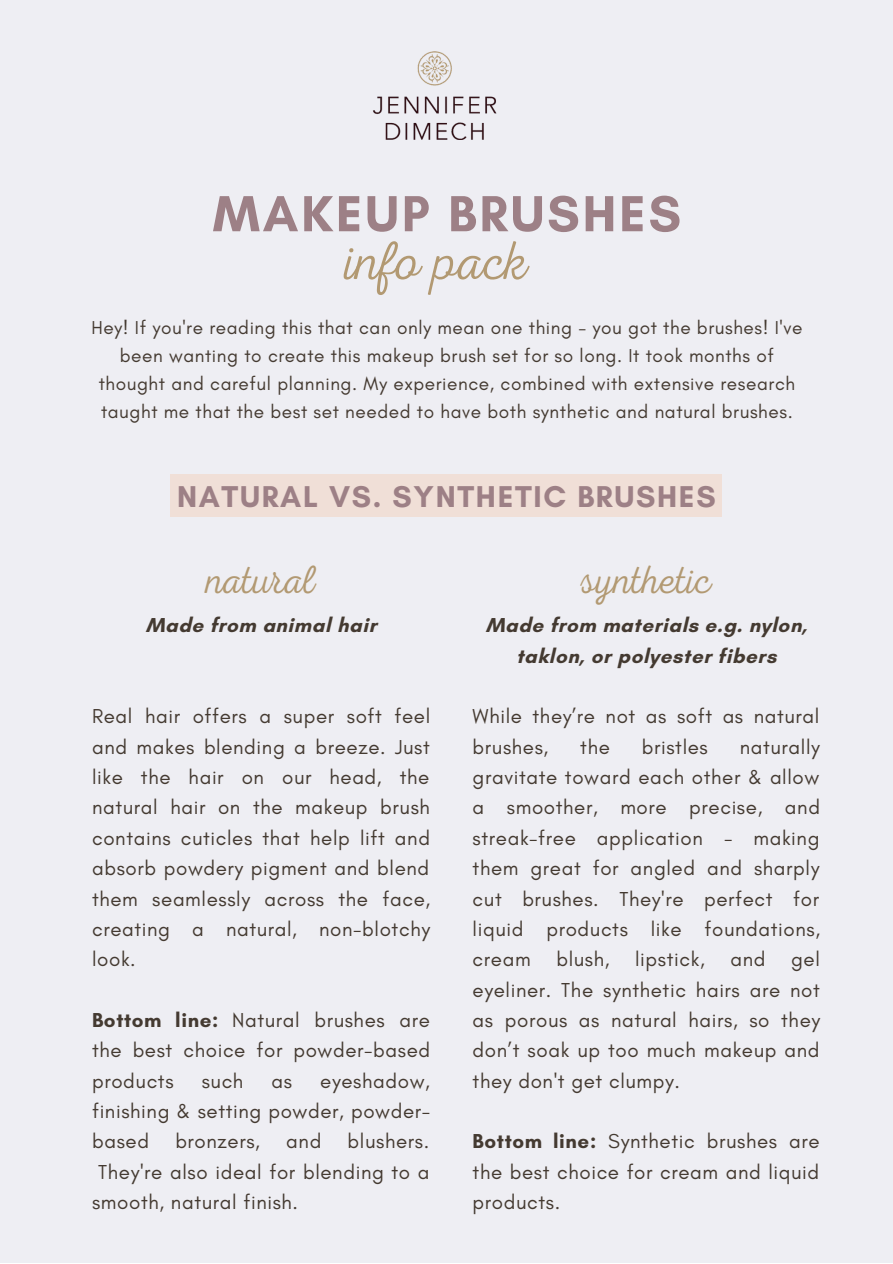
<style>
.page{position:relative;width:893px;height:1264px;background:#fff}
.page>*{position:absolute;margin:0;border:0;box-sizing:border-box;transform-origin:0 0}
.t1{font:100 54.75px "Nexa Script";color:#b29972}
.t2{font:700 51.6px "Glacial Indifference";letter-spacing:.055em;color:#9d8086}
.t3{font:100 39.9px "Nexa Script";color:#b29972}
.t4{font:700 30.6px "Glacial Indifference";letter-spacing:.055em;color:#9d8086}
.t5{font:20.55px/30.3px "Glacial Indifference";letter-spacing:.03em;color:#443a31;text-align:justify}
.t6{font:700 20.55px/30.3px "Glacial Indifference";letter-spacing:.03em;color:#443a31;text-align:center}
.t7{font:19.05px/28px "Glacial Indifference";letter-spacing:.03em;color:#443a31;text-align:center}
.s1{font-weight:700}
</style>
<div class="page">
<div style="left:0;top:0;width:892px;height:1262px;background:#eeeef3"></div>
<img style="left:373px;top:51px;width:124px;height:89px">
<div style="left:171px;top:474px;width:551px;height:43px;background:#f0dfd7"></div>
<h2 class="t2" style="left:213px;top:182px;width:470px">MAKEUP BRUSHES</h2>
<h1 class="t1" style="left:346px;top:229px;width:184px">info pack</h1>
<p class="t7" style="left:91px;top:313px;width:712px">Hey! If you're reading this that can only mean one thing - you got the brushes! I've been wanting to create this makeup brush set for so long. It took months of thought and careful planning. My experience, combined with extensive research taught me that the best set needed to have both synthetic and natural brushes.</p>
<h3 class="t4" style="left:177px;top:477px;width:540px">NATURAL VS. SYNTHETIC BRUSHES</h3>
<h3 class="t3" style="left:207px;top:556px;width:110px">natural</h3>
<p class="t6" style="left:146px;top:610px;width:232px">Made from animal hair</p>
<p class="t5" style="left:92px;top:701px;width:340px">Real hair offers a super soft feel and makes blending a breeze. Just like the hair on our head, the natural hair on the makeup brush contains cuticles that help lift and absorb powdery pigment and blend them seamlessly across the face, creating a natural, non-blotchy look.</p>
<p class="t5" style="left:92px;top:1004px;width:339px"><span class="s1">Bottom line:</span> Natural brushes are the best choice for powder-based products</p>
<p class="t5" style="left:92px;top:1065px;width:340px;text-indent:228px">eyeshadow, finishing &amp; setting powder, powder&shy;based</p>
<p class="t5" style="left:202px;top:1065px;width:43px">such</p>
<p class="t5" style="left:271px;top:1065px;width:22px">as</p>
<p class="t5" style="left:92px;top:1126px;width:339px;text-indent:255px">blushers.<br>They're also ideal for blending to a smooth, natural finish.</p>
<p class="t5" style="left:175px;top:1126px;width:86px">bronzers,</p>
<p class="t5" style="left:286px;top:1126px;width:37px">and</p>
<h3 class="t3" style="left:581px;top:556px;width:132px">synthetic</h3>
<p class="t6" style="left:486px;top:610px;width:323px">Made from materials e.g. nylon, taklon, or polyester fibers</p>
<p class="t5" style="left:472px;top:701px;width:348px">While they’re not as soft as natural brushes,</p>
<p class="t5" style="left:472px;top:731px;width:349px;text-indent:267px">naturally gravitate toward each other &amp; allow a smoother, more precise, and streak-free application - making them great for angled and sharply cut brushes. They're perfect for liquid products like foundations, cream blush, lipstick, and gel eyeliner. The synthetic hairs are not as porous as natural hairs, so they don’t soak up too much makeup and they don't get clumpy.</p>
<p class="t5" style="left:472px;top:1126px;width:348px"><span class="s1">Bottom line:</span> Synthetic brushes are the best choice for cream and liquid products.</p>
<p class="t5" style="left:580px;top:731px;width:31px">the</p>
<p class="t5" style="left:641px;top:731px;width:68px">bristles</p>
</div>
